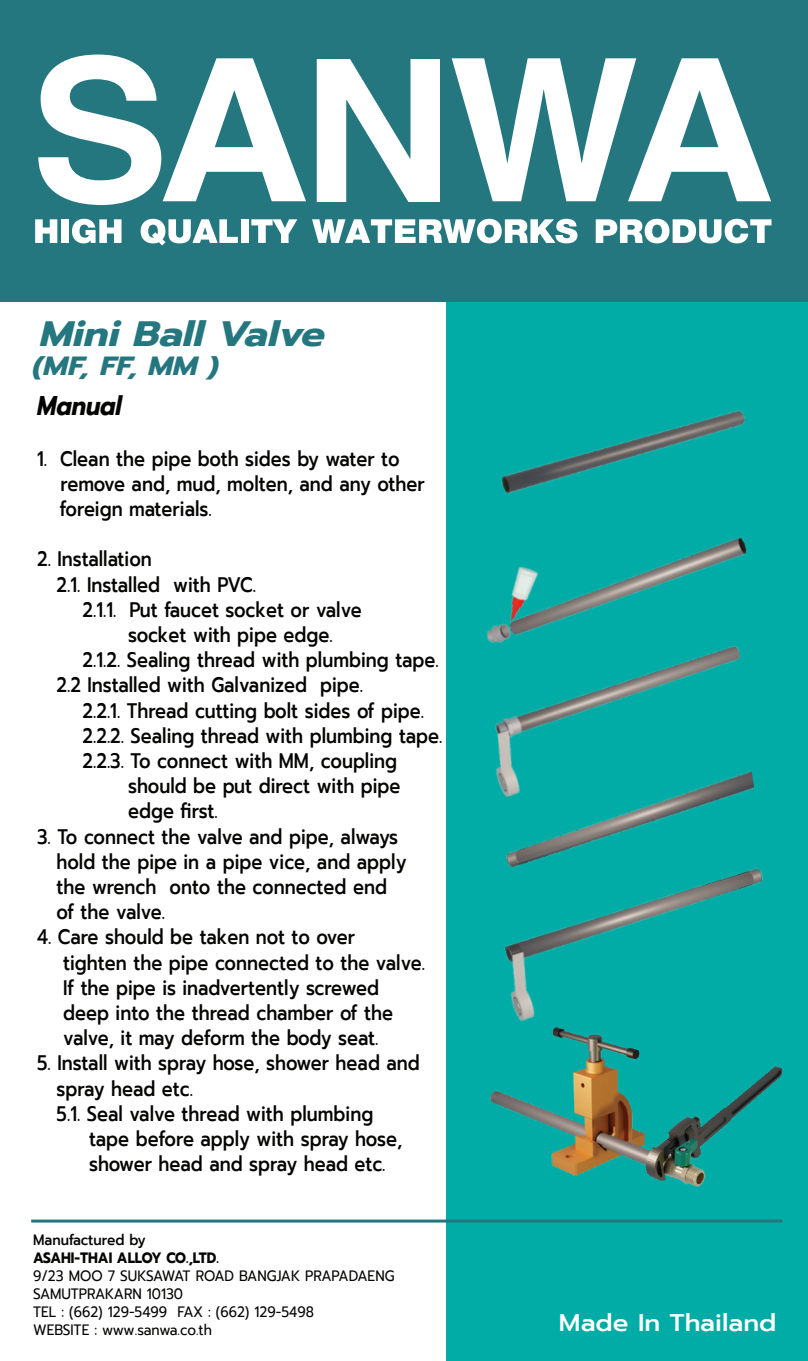
<style>
.page{position:relative;width:808px;height:1361px;background:#fff}
.page>*{position:absolute;margin:0;border:0;box-sizing:border-box;transform-origin:0 0}
.t1{font:italic 700 35.1px "Prompt";color:#25777f;scale:1.13 1}
.t2{font:italic 700 27px "Prompt";color:#040503;scale:.86 1}
.t3{font:italic 700 26.4px "Prompt";color:#25777f;scale:1.13 1}
.t4{font:500 24px "Prompt";color:#fff;scale:1.08 1}
.t5{font:500 21px/25.2px "Prompt";color:#040503;scale:.86 1}
.t6{font:15px/18px "Prompt";color:#040503;scale:.91 1}
.t7{font:700 15px "Prompt";color:#040503;scale:.91 1}
.t8{font:500 15px "Prompt";color:#040503;scale:.91 1}
</style>
<div class="page">
<div style="left:446px;top:302px;width:362px;height:1059px;background:#00aca5"></div>
<div style="left:0;top:0;width:808px;height:302px;background:#25777f"></div>
<svg style="left:38px;top:55px;width:268px;height:150px"></svg>
<svg style="left:317px;top:59px;width:123px;height:143px"></svg>
<svg style="left:452px;top:58px;width:319px;height:143px"></svg>
<svg style="left:35px;top:219px;width:22px;height:24px"></svg>
<div style="left:61px;top:219px;width:8px;height:24px;background:#fff"></div>
<svg style="left:72px;top:219px;width:50px;height:24px"></svg>
<svg style="left:141px;top:219px;width:97px;height:26px"></svg>
<div style="left:241px;top:219px;width:8px;height:24px;background:#fff"></div>
<svg style="left:251px;top:219px;width:46px;height:24px"></svg>
<svg style="left:312px;top:219px;width:265px;height:24px"></svg>
<svg style="left:596px;top:219px;width:175px;height:24px"></svg>
<img style="left:490px;top:1033px;width:293px;height:154px">
<hr style="left:31px;top:1219px;width:751px;height:3px;background:#25777f">
<img style="left:489px;top:413px;width:258px;height:217px">
<img style="left:486px;top:630px;width:254px;height:129px">
<img style="left:504px;top:868px;width:259px;height:165px">
<img style="left:496px;top:759px;width:260px;height:123px">
<h1 class="t1" style="left:38px;top:307px;width:265px">MiniBallValve</h1>
<p class="t3" style="left:31px;top:346px;width:174px">(MF,FF,MM )</p>
<p class="t2" style="left:37px;top:385px;width:100px">Manual</p>
<p class="t5" style="left:60px;top:446px;width:426px;text-indent:-23px">1. Clean the pipe both sides by water to remove and, mud, molten, and any other foreign materials.</p>
<p class="t5" style="left:37px;top:546px;width:135px">2. Installation</p>
<p class="t5" style="left:57px;top:572px;width:233px">2.1. Installed with PVC.</p>
<p class="t5" style="left:83px;top:597px;width:326px">2.1.1. Put faucet socket or valve</p>
<p class="t5" style="left:128px;top:622px;width:239px">socket with pipe edge.</p>
<p class="t5" style="left:83px;top:647px;width:415px">2.1.2. Sealing thread with plumbing tape.</p>
<p class="t5" style="left:57px;top:672px;width:358px">2.2 Installed with Galvanized pipe.</p>
<p class="t5" style="left:83px;top:698px;width:398px">2.2.1. Thread cutting bolt sides of pipe.</p>
<p class="t5" style="left:83px;top:723px;width:420px">2.2.2. Sealing thread with plumbing tape.</p>
<p class="t5" style="left:83px;top:748px;width:367px">2.2.3. To connect with MM, coupling</p>
<p class="t5" style="left:128px;top:773px;width:318px">should be put direct with pipe</p>
<p class="t5" style="left:128px;top:798px;width:106px">edge first.</p>
<p class="t5" style="left:57px;top:824px;width:408px;text-indent:-19px">3. To connect the valve and pipe, always hold the pipe in a pipe vice, and apply the wrench onto the connected end of the valve.</p>
<p class="t5" style="left:63px;top:924px;width:422px;text-indent:-26px">4. Care should be taken not to over<br>tighten the pipe connected to the valve.<br>If the pipe is inadvertently screwed deep into the thread chamber of the valve, it may deform the body seat.</p>
<p class="t5" style="left:57px;top:1050px;width:424px;text-indent:-19px">5. Install with spray hose, shower head and spray head etc.<br>5.1. Seal valve thread with plumbing</p>
<p class="t5" style="left:89px;top:1126px;width:366px">tape before apply with spray hose, shower head and spray head etc.</p>
<p class="t8" style="left:33px;top:1228px;width:125px">Manufactured by</p>
<p class="t7" style="left:33px;top:1246px;width:206px">ASAHI-THAI ALLOY CO.,LTD.</p>
<p class="t6" style="left:33px;top:1266px;width:399px">9/23 MOO 7 SUKSAWAT ROAD BANGJAK PRAPADAENG<br>SAMUTPRAKARN 10130<br>TEL : (662) 129-5499 FAX : (662) 129-5498<br>WEBSITE : www.sanwa.co.th</p>
<p class="t4" style="left:559px;top:1305px;width:203px">Made In Thailand</p>
</div>
